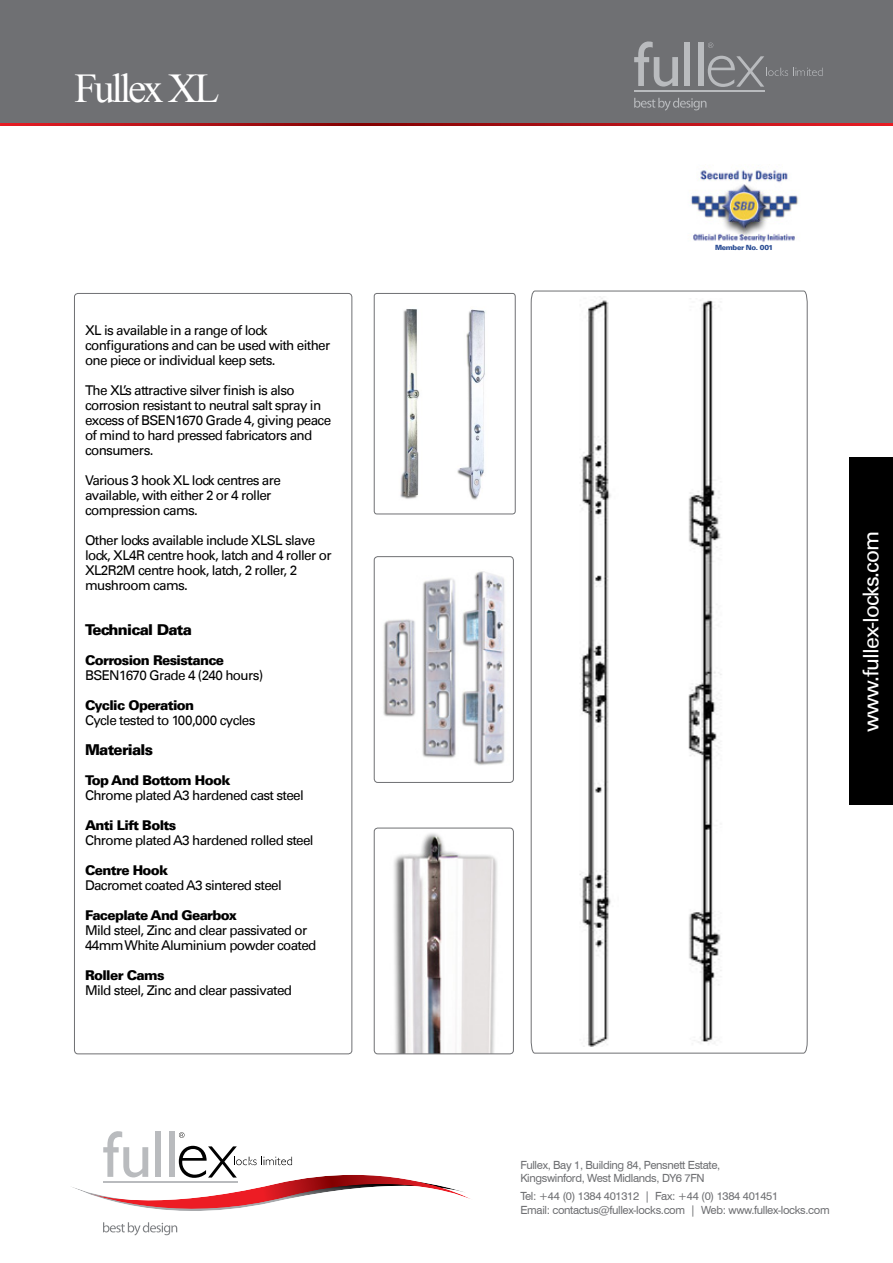
<style>
.page{position:relative;width:893px;height:1263px;background:#fff}
.page>*{position:absolute;margin:0;border:0;box-sizing:border-box;transform-origin:0 0}
.t1{font:40.95px "Times New Roman";letter-spacing:-.075em;color:#fff}
.t2{font:21.45px "Univers LT";letter-spacing:-.05em;color:#fff}
.t3{font:900 15px "Univers LT";letter-spacing:-.05em;color:#000}
.t4{font:13.5px/15px "Univers LT";letter-spacing:-.05em;color:#000}
.t5{font:900 13.5px "Univers LT";letter-spacing:-.05em;color:#000}
.t6{font:11.25px/13.5px "Swiss 721 BT";letter-spacing:-.03em;color:#6f7073}
.t7{font:900 7.2px "Univers LT";letter-spacing:-.05em;color:#294c93}
</style>
<div class="page">
<svg style="left:72px;top:1131px;width:398px;height:104px"></svg>
<div style="left:849px;top:458px;width:44px;height:347px;background:#000"></div>
<img style="left:691px;top:170px;width:107px;height:72px">
<div style="left:0;top:0;width:893px;height:124px;background:#6f7073"></div>
<hr style="left:0;top:123px;width:893px;height:2px;background:#fff">
<svg style="left:634px;top:41px;width:44px;height:46px"></svg>
<div style="left:685px;top:42px;width:5px;height:44px;background:#b9bbbe"></div>
<div style="left:698px;top:42px;width:6px;height:44px;background:#b9bbbe"></div>
<hr style="left:634px;top:90px;width:131px;height:2px;background:#b9bbbe">
<svg style="left:708px;top:43px;width:5px;height:5px"></svg>
<svg style="left:708px;top:56px;width:115px;height:31px"></svg>
<svg style="left:634px;top:98px;width:72px;height:13px"></svg>
<img style="left:383px;top:571px;width:122px;height:194px">
<div style="left:374px;top:556px;width:140px;height:227px;border:1px solid #6f7073;border-radius:4px"></div>
<img style="left:374px;top:828px;width:139px;height:226px">
<div style="left:374px;top:828px;width:140px;height:226px;border:1px solid #6f7073;border-radius:4px"></div>
<svg style="left:530px;top:290px;width:278px;height:764px"></svg>
<div style="left:374px;top:293px;width:142px;height:221px;border:1px solid #6f7073;border-radius:3px"></div>
<img style="left:565px;top:297px;width:53px;height:749px">
<img style="left:673px;top:298px;width:57px;height:747px">
<img style="left:400px;top:309px;width:20px;height:190px">
<img style="left:457px;top:309px;width:28px;height:191px">
<h1 class="t1" style="left:74px;top:61px;width:146px">Fullex XL</h1>
<p class="t4" style="left:85px;top:323px;width:247px">XL is available in a range of lock configurations and can be used with either one piece or individual keep sets.</p>
<p class="t4" style="left:85px;top:383px;width:248px">The XL’s attractive silver finish is also corrosion resistant to neutral salt spray in excess of BSEN1670 Grade 4, giving peace of mind to hard pressed fabricators and consumers.</p>
<p class="t4" style="left:85px;top:473px;width:197px">Various 3 hook XL lock centres are available, with either 2 or 4 roller compression cams.</p>
<p class="t4" style="left:85px;top:533px;width:248px">Other locks available include XLSL slave lock, XL4R centre hook, latch and 4 roller or XL2R2M centre hook, latch, 2 roller, 2 mushroom cams.</p>
<p class="t3" style="left:85px;top:620px;width:108px">Technical Data</p>
<p class="t5" style="left:85px;top:652px;width:141px">Corrosion Resistance</p>
<p class="t4" style="left:85px;top:668px;width:180px">BSEN1670 Grade 4 (240 hours)</p>
<p class="t5" style="left:85px;top:697px;width:111px">Cyclic Operation</p>
<p class="t4" style="left:85px;top:713px;width:172px">Cycle tested to 100,000 cycles</p>
<p class="t3" style="left:85px;top:740px;width:70px">Materials</p>
<p class="t5" style="left:85px;top:772px;width:147px">Top And Bottom Hook</p>
<p class="t4" style="left:85px;top:788px;width:220px">Chrome plated A3 hardened cast steel</p>
<p class="t5" style="left:85px;top:817px;width:93px">Anti Lift Bolts</p>
<p class="t4" style="left:85px;top:833px;width:230px">Chrome plated A3 hardened rolled steel</p>
<p class="t5" style="left:85px;top:862px;width:85px">Centre Hook</p>
<p class="t4" style="left:85px;top:878px;width:198px">Dacromet coated A3 sintered steel</p>
<p class="t5" style="left:85px;top:907px;width:154px">Faceplate And Gearbox</p>
<p class="t4" style="left:85px;top:923px;width:233px">Mild steel, Zinc and clear passivated or<br>44mm White Aluminium powder coated</p>
<p class="t5" style="left:85px;top:967px;width:81px">Roller Cams</p>
<p class="t4" style="left:85px;top:983px;width:209px">Mild steel, Zinc and clear passivated</p>
<p class="t7" style="left:715px;top:243px;width:60px">Member No. 001</p>
<h2 class="t2" style="left:858px;top:732px;width:202px;rotate:-90deg">www.fullex-locks.com</h2>
<p class="t6" style="left:520px;top:1158px;width:201px">Fullex, Bay 1, Building 84, Pensnett Estate,<br>Kingswinford, West Midlands, DY6 7FN</p>
<p class="t6" style="left:520px;top:1189px;width:311px">Tel: +44 (0) 1384 401312 | Fax: +44 (0) 1384 401451<br>Email: contactus@fullex-locks.com | Web: www.fullex-locks.com</p>
</div>
